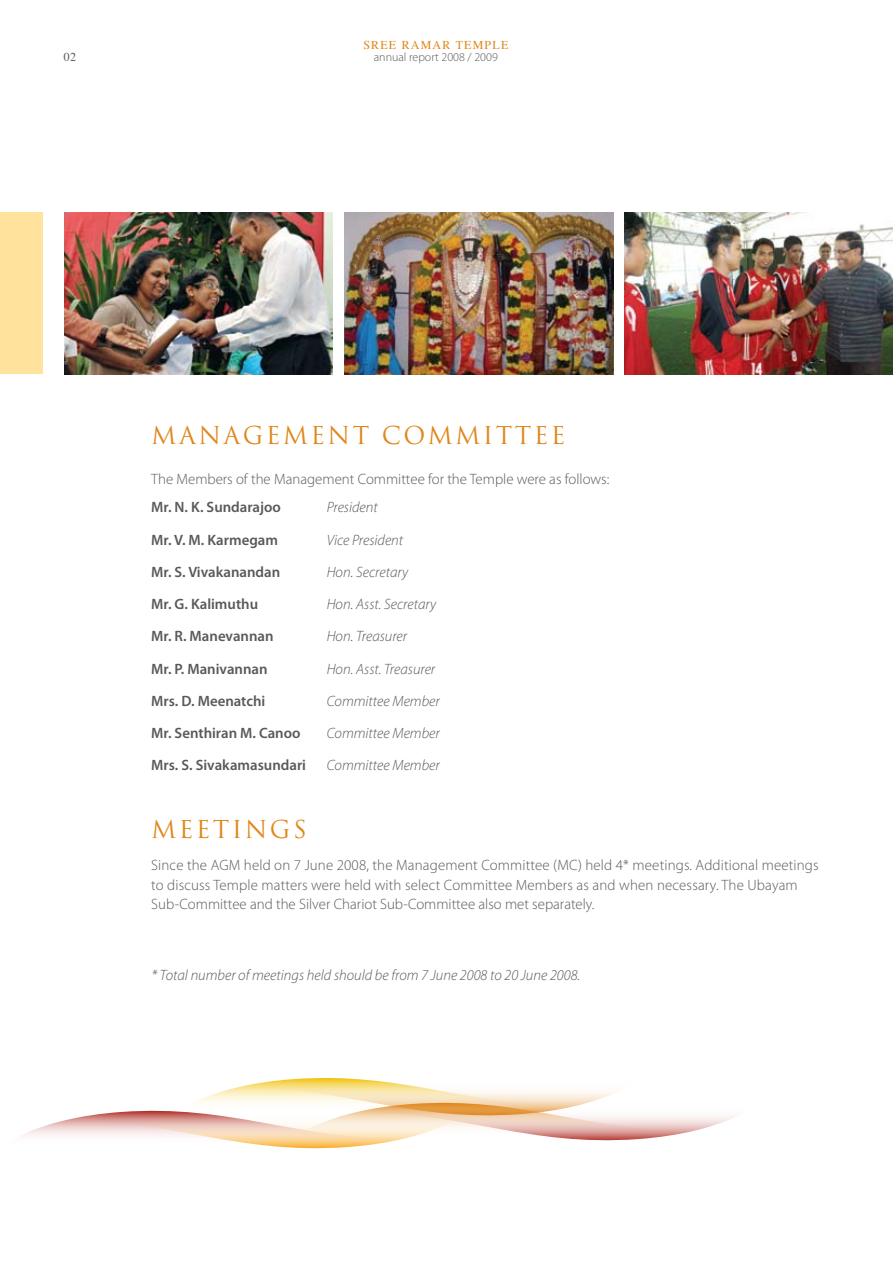
<style>
.page{position:relative;width:893px;height:1263px;background:#fff}
.page>*{position:absolute;margin:0;border:0;box-sizing:border-box;transform-origin:0 0}
.t1{font:24px "Trajan";letter-spacing:.1em;color:#e0861a}
.t2{font:300 15px/19.5px "Myriad Pro";letter-spacing:.01em;color:#58595b}
.t3{font:italic 300 15px "Myriad Pro";color:#58595b}
.t4{font:600 15px "Myriad Pro";color:#58595b}
.t5{font:300 12px "Myriad Pro";color:#58595b}
.t6{font:12px "Times";letter-spacing:.1em;color:#e0861a}
.t7{font:12px "Times";color:#58595b}
</style>
<div class="page">
<div style="left:0;top:213px;width:43px;height:161px;background:#ffe29c"></div>
<svg style="left:22px;top:1078px;width:713px;height:71px"></svg>
<img style="left:624px;top:213px;width:269px;height:161px">
<img style="left:344px;top:213px;width:269px;height:161px">
<img style="left:64px;top:213px;width:269px;height:161px">
<p class="t7" style="left:64px;top:46px;width:14px">02</p>
<p class="t6" style="left:363px;top:34px;width:146px">SREE RAMAR TEMPLE</p>
<p class="t5" style="left:374px;top:50px;width:126px">annual report 2008 / 2009</p>
<h1 class="t1" style="left:151px;top:420px;width:416px">MANAGEMENT COMMITTEE</h1>
<p class="t2" style="left:151px;top:469px;width:460px">The Members of the Management Committee for the Temple were as follows:</p>
<p class="t4" style="left:151px;top:498px;width:131px">Mr. N. K. Sundarajoo</p>
<p class="t3" style="left:327px;top:498px;width:53px">President</p>
<p class="t4" style="left:151px;top:530px;width:128px">Mr. V. M. Karmegam</p>
<p class="t3" style="left:327px;top:531px;width:78px">Vice President</p>
<p class="t4" style="left:151px;top:562px;width:131px">Mr. S. Vivakanandan</p>
<p class="t3" style="left:327px;top:563px;width:83px">Hon. Secretary</p>
<p class="t4" style="left:151px;top:594px;width:108px">Mr. G. Kalimuthu</p>
<p class="t3" style="left:327px;top:595px;width:111px">Hon. Asst. Secretary</p>
<p class="t4" style="left:151px;top:627px;width:124px">Mr. R. Manevannan</p>
<p class="t3" style="left:327px;top:627px;width:82px">Hon. Treasurer</p>
<p class="t4" style="left:151px;top:659px;width:118px">Mr. P. Manivannan</p>
<p class="t3" style="left:327px;top:660px;width:110px">Hon. Asst. Treasurer</p>
<p class="t4" style="left:151px;top:691px;width:116px">Mrs. D. Meenatchi</p>
<p class="t3" style="left:327px;top:692px;width:115px">Committee Member</p>
<p class="t4" style="left:151px;top:723px;width:151px">Mr. Senthiran M. Canoo</p>
<p class="t3" style="left:327px;top:724px;width:115px">Committee Member</p>
<p class="t4" style="left:151px;top:756px;width:156px">Mrs. S. Sivakamasundari</p>
<p class="t3" style="left:327px;top:756px;width:115px">Committee Member</p>
<h1 class="t1" style="left:151px;top:815px;width:157px">MEETINGS</h1>
<p class="t2" style="left:151px;top:855px;width:669px">Since the AGM held on 7 June 2008, the Management Committee (MC) held 4* meetings. Additional meetings to discuss Temple matters were held with select Committee Members as and when necessary. The Ubayam<br>Sub-Committee and the Silver Chariot Sub-Committee also met separately.</p>
<p class="t3" style="left:151px;top:966px;width:430px">* Total number of meetings held should be from 7 June 2008 to 20 June 2008.</p>
</div>
